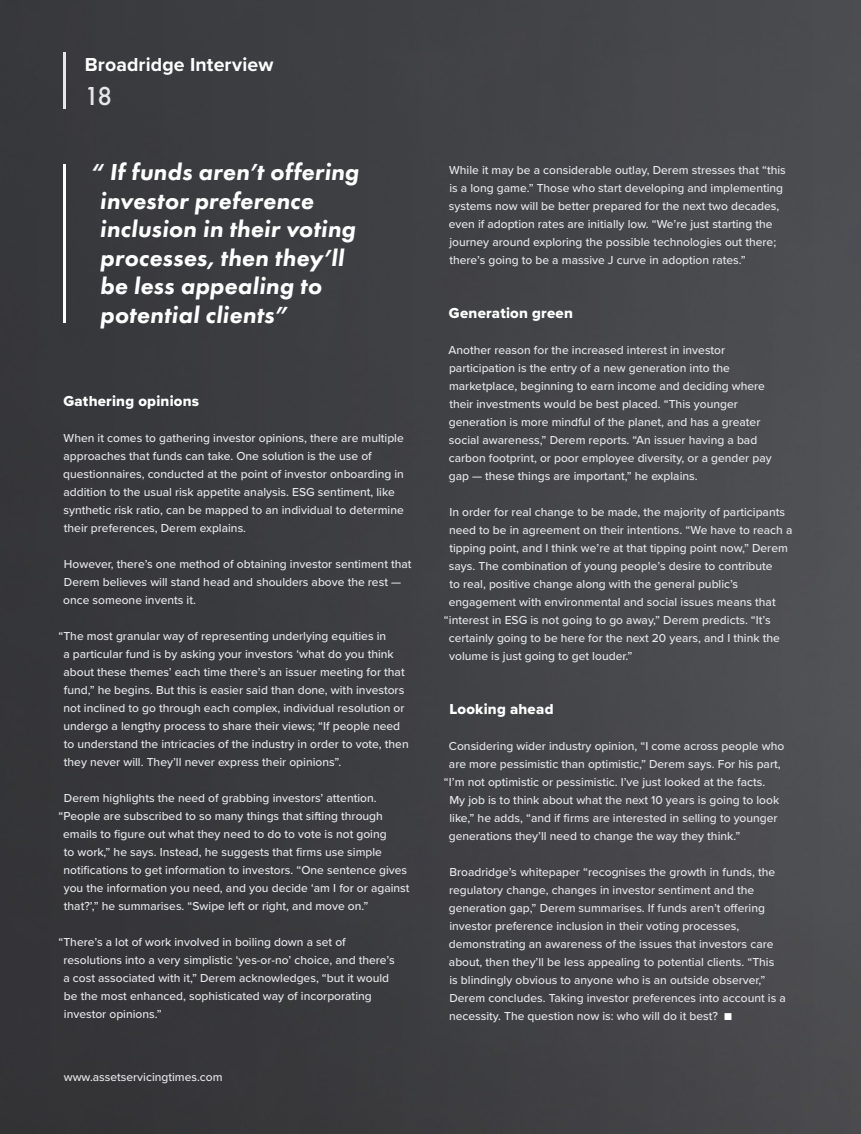
<style>
.page{position:relative;width:861px;height:1134px;background:#fff}
.page>*{position:absolute;margin:0;border:0;box-sizing:border-box;transform-origin:0 0}
.t1{font:500 27px "Futura PT";color:#e6e7e9}
.Pull_Quote{font:italic 800 24px/28.5px "Futura PT";letter-spacing:.01em;color:#fff}
.Running_Heads{font:700 19.5px "Proxima Nova";letter-spacing:.005em;color:#fff}
.Subheadings{font:15px "Proxima Nova Extrabld";letter-spacing:.015em;color:#fff}
.Body_Text{font:500 12px/18px "Proxima Nova";color:#e6e7e9}
.s1{color:#fff}
</style>
<div class="page">
<img style="left:0;top:0;width:861px;height:1134px">
<hr style="left:63px;top:164px;width:2px;height:159px;background:#fff">
<hr style="left:63px;top:52px;width:2px;height:57px;background:#e6e7e9">
<p class="Running_Heads" style="left:85px;top:50px;width:190px">Broadridge Interview</p>
<h1 class="t1" style="left:85px;top:80px;width:29px">18</h1>
<p class="Pull_Quote" style="left:100px;top:158px;width:261px;text-indent:-9px">“ If funds aren’t offering investor preference inclusion in their voting processes, then they’ll be less appealing to potential clients”</p>
<p class="Subheadings" style="left:63px;top:390px;width:137px">Gathering opinions</p>
<p class="Body_Text" style="left:63px;top:429px;width:342px">When it comes to gathering investor opinions, there are multiple approaches that funds can take. One solution is the use of questionnaires, conducted at the point of investor onboarding in addition to the usual risk appetite analysis. ESG sentiment, like synthetic risk ratio, can be mapped to an individual to determine their preferences, Derem explains.</p>
<p class="Body_Text" style="left:63px;top:555px;width:350px">However, there’s one method of obtaining investor sentiment that<br>Derem believes will stand head and shoulders above the rest — once someone invents it.</p>
<p class="Body_Text" style="left:63px;top:627px;width:347px;text-indent:-5px">“The most granular way of representing underlying equities in<br>a particular fund is by asking your investors ‘what do you think about these themes’ each time there’s an issuer meeting for that fund,” he begins. But this is easier said than done, with investors not inclined to go through each complex, individual resolution or undergo a lengthy process to share their views; “If people need to understand the intricacies of the industry in order to vote, then they never will. They’ll never express their opinions”.</p>
<p class="Body_Text" style="left:64px;top:789px;width:314px">Derem highlights the need of grabbing investors’ attention.</p>
<p class="Body_Text" style="left:58px;top:807px;width:326px">“People are subscribed to so many things that sifting through</p>
<p class="Body_Text" style="left:63px;top:825px;width:325px">emails to figure out what they need to do to vote is not going</p>
<p class="Body_Text" style="left:64px;top:843px;width:320px">to work,” he says. Instead, he suggests that firms use simple</p>
<p class="Body_Text" style="left:64px;top:861px;width:345px">notifications to get information to investors. “One sentence gives</p>
<p class="Body_Text" style="left:64px;top:879px;width:347px">you the information you need, and you decide ‘am I for or against</p>
<p class="Body_Text" style="left:64px;top:897px;width:306px">that?’,” he summarises. “Swipe left or right, and move on.”</p>
<p class="Body_Text" style="left:63px;top:933px;width:333px;text-indent:-5px">“There’s a lot of work involved in boiling down a set of resolutions into a very simplistic ‘yes-or-no’ choice, and there’s a cost associated with it,” Derem acknowledges, “but it would be the most enhanced, sophisticated way of incorporating investor opinions.”</p>
<p class="Body_Text" style="left:64px;top:1068px;width:160px">www.assetservicingtimes.com</p>
<p class="Body_Text" style="left:449px;top:161px;width:339px">While it may be a considerable outlay, Derem stresses that “this is a long game.” Those who start developing and implementing systems now will be better prepared for the next two decades, even if adoption rates are initially low. “We’re just starting the journey around exploring the possible technologies out there; there’s going to be a massive J curve in adoption rates.”</p>
<p class="Subheadings" style="left:449px;top:302px;width:126px">Generation green</p>
<p class="Body_Text" style="left:449px;top:341px;width:325px">Another reason for the increased interest in investor participation is the entry of a new generation into the marketplace, beginning to earn income and deciding where their investments would be best placed. “This younger generation is more mindful of the planet, and has a greater social awareness,” Derem reports. “An issuer having a bad carbon footprint, or poor employee diversity, or a gender pay gap — these things are important,” he explains.</p>
<p class="Body_Text" style="left:449px;top:503px;width:337px">In order for real change to be made, the majority of participants</p>
<p class="Body_Text" style="left:449px;top:521px;width:345px">need to be in agreement on their intentions. “We have to reach a</p>
<p class="Body_Text" style="left:449px;top:539px;width:340px">tipping point, and I think we’re at that tipping point now,” Derem</p>
<p class="Body_Text" style="left:449px;top:557px;width:325px">says. The combination of young people’s desire to contribute</p>
<p class="Body_Text" style="left:449px;top:575px;width:290px">to real, positive change along with the general public’s</p>
<p class="Body_Text" style="left:449px;top:593px;width:328px">engagement with environmental and social issues means that</p>
<p class="Body_Text" style="left:444px;top:611px;width:328px">“interest in ESG is not going to go away,” Derem predicts. “It’s</p>
<p class="Body_Text" style="left:449px;top:629px;width:333px">certainly going to be here for the next 20 years, and I think the</p>
<p class="Body_Text" style="left:449px;top:647px;width:185px">volume is just going to get louder.”</p>
<p class="Subheadings" style="left:449px;top:698px;width:106px">Looking ahead</p>
<p class="Body_Text" style="left:449px;top:737px;width:337px">Considering wider industry opinion, “I come across people who</p>
<p class="Body_Text" style="left:449px;top:755px;width:333px">are more pessimistic than optimistic,” Derem says. For his part,</p>
<p class="Body_Text" style="left:444px;top:773px;width:323px">“I’m not optimistic or pessimistic. I’ve just looked at the facts.</p>
<p class="Body_Text" style="left:449px;top:791px;width:331px">My job is to think about what the next 10 years is going to look</p>
<p class="Body_Text" style="left:449px;top:809px;width:330px">like,” he adds, “and if firms are interested in selling to younger</p>
<p class="Body_Text" style="left:449px;top:827px;width:293px">generations they’ll need to change the way they think.”</p>
<p class="Body_Text" style="left:449px;top:863px;width:339px">Broadridge’s whitepaper “recognises the growth in funds, the regulatory change, changes in investor sentiment and the generation gap,” Derem summarises. If funds aren’t offering investor preference inclusion in their voting processes, demonstrating an awareness of the issues that investors care about, then they’ll be less appealing to potential clients. “This<br>is blindingly obvious to anyone who is an outside observer,” Derem concludes. Taking investor preferences into account is a necessity. The question now is: who will do it best? <span class="s1">■</span></p>
</div>
